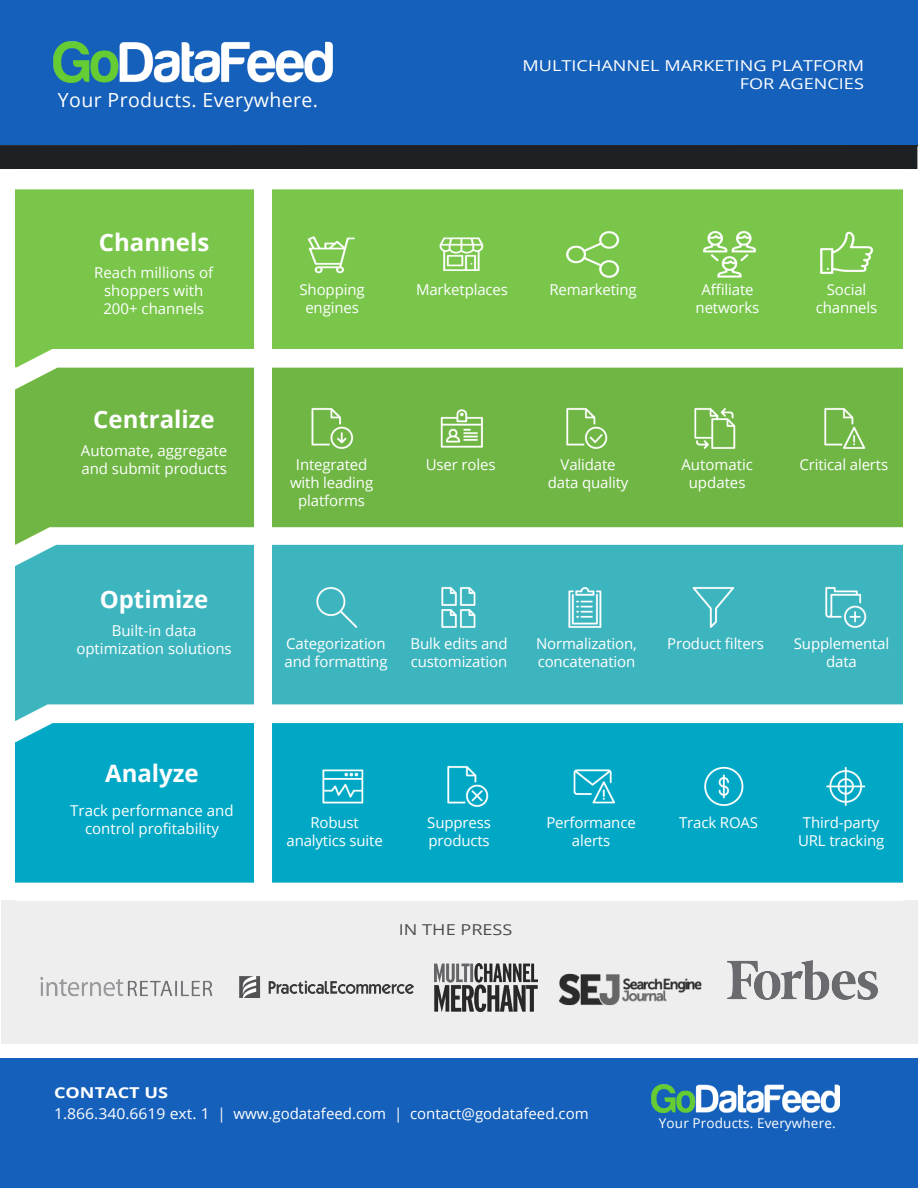
<style>
.page{position:relative;width:918px;height:1188px;background:#fff}
.page>*{position:absolute;margin:0;border:0;box-sizing:border-box;transform-origin:0 0}
.t1{font:700 24px "Open Sans";color:#fff}
.t2{font:19.5px "Open Sans";letter-spacing:.02em;color:#fff}
.t3{font:15px/18px "Open Sans";letter-spacing:-.01em;color:#fff;text-align:center}
.t4{font:15px/21px "Open Sans";letter-spacing:-.01em;color:#fff;scale:1.05 1}
.t5{font:15px/18px "Open Sans";letter-spacing:-.01em;color:#fff;text-align:right;scale:1.21 1}
.t6{font:15px "Open Sans";color:#4b4c4d;scale:1.21 1}
.t7{font:13.5px "Open Sans";letter-spacing:.01em;color:#fff}
.s1{font-weight:700}
</style>
<div class="page">
<div style="left:0;top:1058px;width:918px;height:130px;background:#1560ba"></div>
<img style="left:652px;top:1084px;width:188px;height:28px">
<div style="left:0;top:0;width:918px;height:147px;background:#1560ba"></div>
<img style="left:53px;top:41px;width:279px;height:41px">
<div style="left:0;top:146px;width:917px;height:22px;background:#1e2123"></div>
<div style="left:0;top:145px;width:917px;height:24px;border:2px solid #1e2123"></div>
<div style="left:1px;top:900px;width:917px;height:144px;background:#eee"></div>
<img style="left:728px;top:961px;width:149px;height:39px">
<img style="left:41px;top:977px;width:172px;height:20px">
<img style="left:435px;top:963px;width:102px;height:50px">
<img style="left:240px;top:976px;width:174px;height:21px">
<img style="left:559px;top:973px;width:143px;height:32px">
<img style="left:16px;top:189px;width:887px;height:694px">
<img style="left:432px;top:224px;width:60px;height:60px">
<img style="left:301px;top:225px;width:60px;height:60px">
<img style="left:563px;top:225px;width:60px;height:60px">
<img style="left:699px;top:224px;width:60px;height:61px">
<img style="left:817px;top:223px;width:60px;height:60px">
<img style="left:302px;top:399px;width:60px;height:60px">
<img style="left:557px;top:399px;width:60px;height:60px">
<img style="left:685px;top:398px;width:60px;height:61px">
<img style="left:814px;top:398px;width:60px;height:61px">
<img style="left:306px;top:577px;width:60px;height:61px">
<img style="left:428px;top:577px;width:61px;height:61px">
<img style="left:555px;top:577px;width:60px;height:61px">
<img style="left:683px;top:577px;width:60px;height:61px">
<img style="left:816px;top:577px;width:60px;height:61px">
<img style="left:312px;top:756px;width:60px;height:61px">
<img style="left:437px;top:756px;width:60px;height:61px">
<img style="left:564px;top:756px;width:60px;height:61px">
<img style="left:693px;top:756px;width:61px;height:61px">
<img style="left:815px;top:756px;width:61px;height:61px">
<div style="left:254px;top:185px;width:18px;height:704px;background:#fff"></div>
<img style="left:430px;top:398px;width:63px;height:61px">
<p class="t2" style="left:58px;top:87px;width:262px">Your Products. Everywhere.</p>
<p class="t5" style="left:523px;top:56px;width:284px">MULTICHANNEL MARKETING PLATFORM<br>FOR AGENCIES</p>
<p class="t1" style="left:99px;top:226px;width:112px">Channels</p>
<p class="t3" style="left:94px;top:263px;width:120px">Reach millions of shoppers with<br>200+ channels</p>
<p class="t1" style="left:93px;top:402px;width:123px">Centralize</p>
<p class="t3" style="left:300px;top:281px;width:67px">Shopping</p>
<p class="t3" style="left:416px;top:280px;width:93px">Marketplaces</p>
<p class="t3" style="left:305px;top:299px;width:55px">engines</p>
<p class="t3" style="left:549px;top:281px;width:89px">Remarketing</p>
<p class="t3" style="left:701px;top:281px;width:54px">Affiliate</p>
<p class="t3" style="left:696px;top:299px;width:65px">networks</p>
<p class="t3" style="left:827px;top:280px;width:41px">Social</p>
<p class="t3" style="left:816px;top:298px;width:63px">channels</p>
<p class="t3" style="left:81px;top:441px;width:148px;text-align:left">Automate, aggregate and submit products</p>
<p class="t1" style="left:100px;top:582px;width:110px">Optimize</p>
<p class="t3" style="left:76px;top:621px;width:157px">Built-in data optimization solutions</p>
<p class="t1" style="left:105px;top:756px;width:95px">Analyze</p>
<p class="t3" style="left:70px;top:801px;width:165px">Track performance and control profitability</p>
<p class="t3" style="left:290px;top:455px;width:85px">Integrated with leading platforms</p>
<p class="t3" style="left:548px;top:455px;width:82px">Validate data quality</p>
<p class="t3" style="left:681px;top:455px;width:73px">Automatic updates</p>
<p class="t3" style="left:800px;top:455px;width:90px">Critical alerts</p>
<p class="t3" style="left:426px;top:455px;width:71px">User roles</p>
<p class="t3" style="left:285px;top:634px;width:105px;text-align:left">Categorization and formatting</p>
<p class="t3" style="left:411px;top:634px;width:99px;text-align:left">Bulk edits and customization</p>
<p class="t3" style="left:536px;top:634px;width:102px;text-align:left">Normalization, concatenation</p>
<p class="t3" style="left:667px;top:634px;width:98px">Product filters</p>
<p class="t3" style="left:794px;top:634px;width:97px">Supplemental data</p>
<p class="t3" style="left:310px;top:813px;width:50px">Robust</p>
<p class="t3" style="left:287px;top:831px;width:98px">analytics suite</p>
<p class="t3" style="left:427px;top:813px;width:65px;text-align:left">Suppress products</p>
<p class="t3" style="left:546px;top:813px;width:91px">Performance alerts</p>
<p class="t3" style="left:679px;top:813px;width:81px">Track ROAS</p>
<p class="t3" style="left:798px;top:813px;width:88px">Third-party<br>URL tracking</p>
<p class="t6" style="left:399px;top:920px;width:95px">IN THE PRESS</p>
<p class="t4" style="left:54px;top:1082px;width:511px"><span class="s1">CONTACT US<br></span>1.866.340.6619 ext. 1 | www.godatafeed.com | contact@godatafeed.com</p>
<p class="t7" style="left:659px;top:1114px;width:178px">Your Products. Everywhere.</p>
</div>
